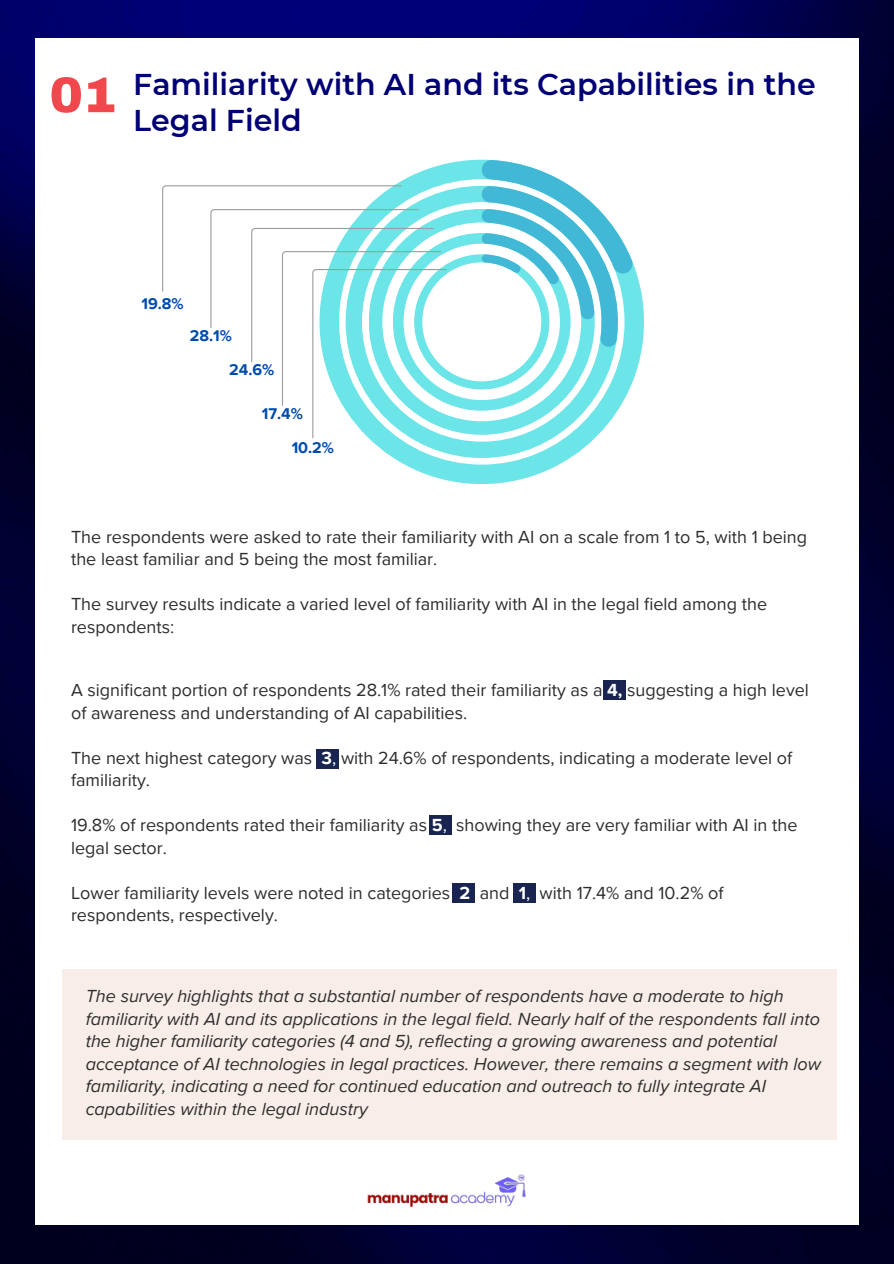
<style>
.page{position:relative;width:894px;height:1264px;background:#fff}
.page>*{position:absolute;margin:0;border:0;box-sizing:border-box;transform-origin:0 0}
.t1{font:900 50.25px "Archivo";color:#f1484d}
.t2{font:600 30px/36px "Montserrat";color:#010075}
.t3{font:18px/22.5px "Proxima Nova";color:#2d2d2d}
.t4{font:italic 18px/22.5px "Proxima Nova";color:#2d2d2d}
.t5{font:700 16.05px "Proxima Nova";color:#004aad}
.s1{font-weight:700;color:#fff}
.s2{color:#fff}
</style>
<div class="page">
<img style="left:0;top:0;width:893px;height:1263px">
<div style="left:35px;top:38px;width:823px;height:1186px;background:#fff"></div>
<svg style="left:393px;top:261px;width:250px;height:223px"></svg>
<svg style="left:370px;top:439px;width:247px;height:19px;fill:#6ce5e8"></svg>
<svg style="left:162px;top:160px;width:470px;height:279px"></svg>
<img style="left:367px;top:1174px;width:159px;height:33px">
<div style="left:603px;top:680px;width:22px;height:20px;background:#192550"></div>
<div style="left:316px;top:749px;width:23px;height:20px;background:#192550"></div>
<div style="left:62px;top:969px;width:774px;height:170px;background:#f8ede8"></div>
<div style="left:513px;top:883px;width:22px;height:20px;background:#192550"></div>
<div style="left:429px;top:815px;width:23px;height:20px;background:#192550"></div>
<div style="left:452px;top:883px;width:23px;height:20px;background:#192550"></div>
<p class="t1" style="left:49px;top:68px;width:68px">01</p>
<h1 class="t2" style="left:133px;top:67px;width:683px">Familiarity with AI and its Capabilities in the<br>Legal Field</h1>
<p class="t5" style="left:141px;top:294px;width:44px">19.8%</p>
<h2 class="t5" style="left:190px;top:326px;width:44px">28.1%</h2>
<h2 class="t5" style="left:229px;top:360px;width:47px">24.6%</h2>
<p class="t5" style="left:262px;top:404px;width:43px">17.4%</p>
<p class="t5" style="left:291px;top:438px;width:44px">10.2%</p>
<p class="t3" style="left:71px;top:526px;width:737px">The respondents were asked to rate their familiarity with AI on a scale from 1 to 5, with 1 being the least familiar and 5 being the most familiar.</p>
<p class="t3" style="left:71px;top:593px;width:697px">The survey results indicate a varied level of familiarity with AI in the legal field among the respondents:</p>
<p class="t3" style="left:71px;top:679px;width:739px">A significant portion of respondents 28.1% rated their familiarity as a <span class="s1">4,</span> suggesting a high level of awareness and understanding of AI capabilities.</p>
<p class="t3" style="left:71px;top:747px;width:722px">The next highest category was <span class="s1">3</span><span class="s2">,</span> with 24.6% of respondents, indicating a moderate level of familiarity.</p>
<h2 class="t3" style="left:71px;top:814px;width:727px">19.8% of respondents rated their familiarity as <span class="s1">5</span><span class="s2">,</span> showing they are very familiar with AI in the legal sector.</h2>
<p class="t3" style="left:71px;top:882px;width:653px">Lower familiarity levels were noted in categories <span class="s1">2</span> and <span class="s1">1</span><span class="s2">,</span> with 17.4% and 10.2% of respondents, respectively.</p>
<p class="t4" style="left:86px;top:985px;width:736px">The survey highlights that a substantial number of respondents have a moderate to high familiarity with AI and its applications in the legal field. Nearly half of the respondents fall into the higher familiarity categories (4 and 5), reflecting a growing awareness and potential acceptance of AI technologies in legal practices. However, there remains a segment with low familiarity, indicating a need for continued education and outreach to fully integrate AI capabilities within the legal industry</p>
</div>
